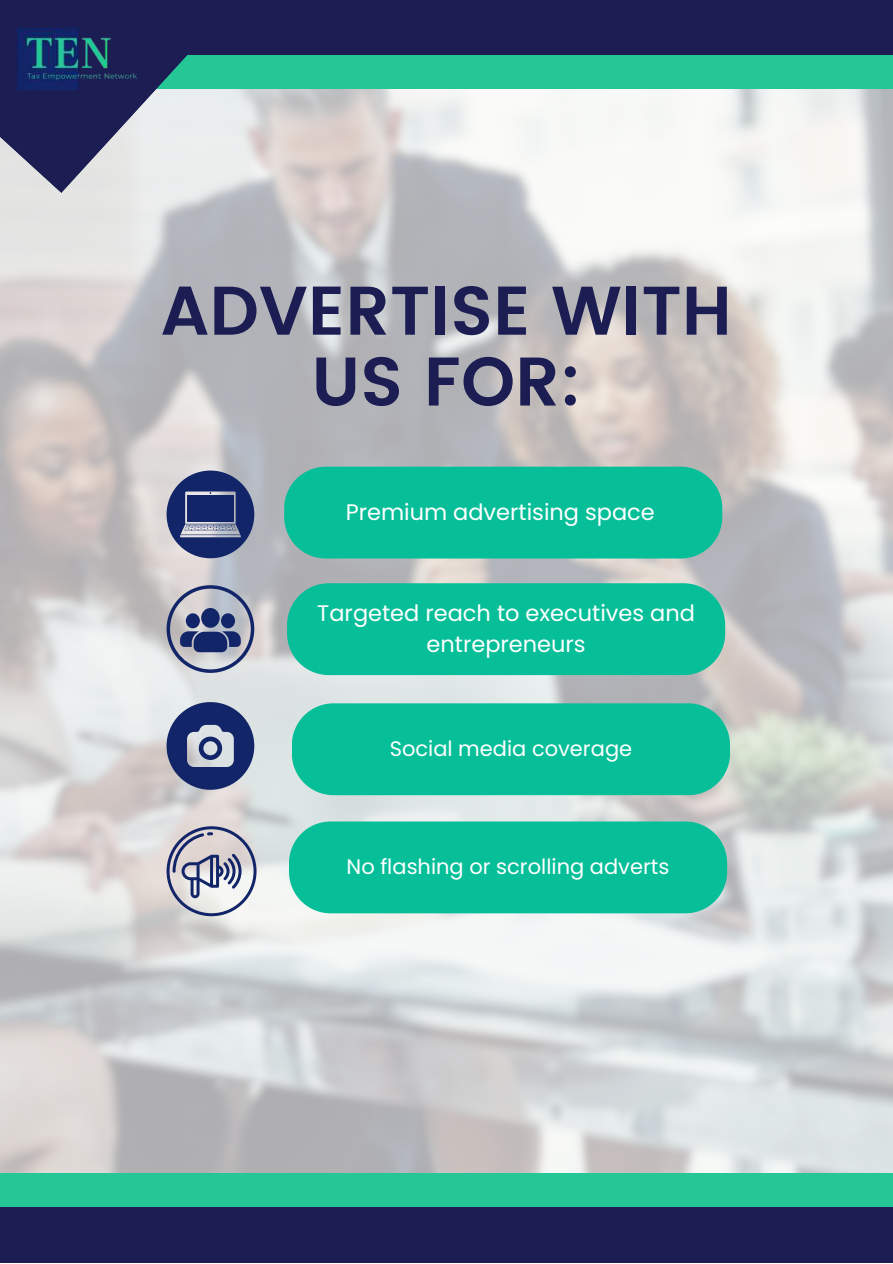
<style>
.page{position:relative;width:893px;height:1264px;background:#fff}
.page>*{position:absolute;margin:0;border:0;box-sizing:border-box;transform-origin:0 0}
.t1{font:600 68.7px/70.8px "Poppins";color:#1b1d53;text-align:center}
.t2{font:22.5px/30.3px "Poppins";color:#fff;text-align:center}
.t3{font:21px "Poppins";color:#fff}
</style>
<div class="page">
<img style="left:0;top:89px;width:892px;height:1084px">
<div style="left:44px;top:52px;width:848px;height:37px;background:#25c797"></div>
<div style="left:0;top:1173px;width:892px;height:37px;background:#25c797"></div>
<div style="left:56px;top:0;width:836px;height:55px;background:#1b1d53"></div>
<div style="left:0;top:1207px;width:892px;height:55px;background:#1b1d53"></div>
<svg style="left:0;top:0;width:285px;height:193px"></svg>
<div style="left:284px;top:466px;width:438px;height:92px;background:#06bf99"></div>
<img style="left:18px;top:29px;width:118px;height:60px">
<div style="left:287px;top:583px;width:438px;height:92px;background:#06bf99"></div>
<div style="left:292px;top:703px;width:438px;height:92px;background:#06bf99"></div>
<div style="left:289px;top:821px;width:438px;height:92px;background:#06bf99"></div>
<svg style="left:166px;top:470px;width:88px;height:88px;background:#525f8c"></svg>
<svg style="left:166px;top:585px;width:88px;height:88px;background:#8f95ad"></svg>
<svg style="left:166px;top:702px;width:88px;height:87px;background:#626f98"></svg>
<svg style="left:166px;top:826px;width:90px;height:90px"></svg>
<h1 class="t1" style="left:161px;top:278px;width:572px">ADVERTISE WITH<br>US FOR:</h1>
<p class="t2" style="left:345px;top:497px;width:310px">Premium advertising space</p>
<p class="t2" style="left:317px;top:598px;width:379px">Targeted reach to executives and entrepreneurs</p>
<p class="t3" style="left:389px;top:736px;width:244px">Social media coverage</p>
<p class="t3" style="left:346px;top:854px;width:324px">No flashing or scrolling adverts</p>
</div>
